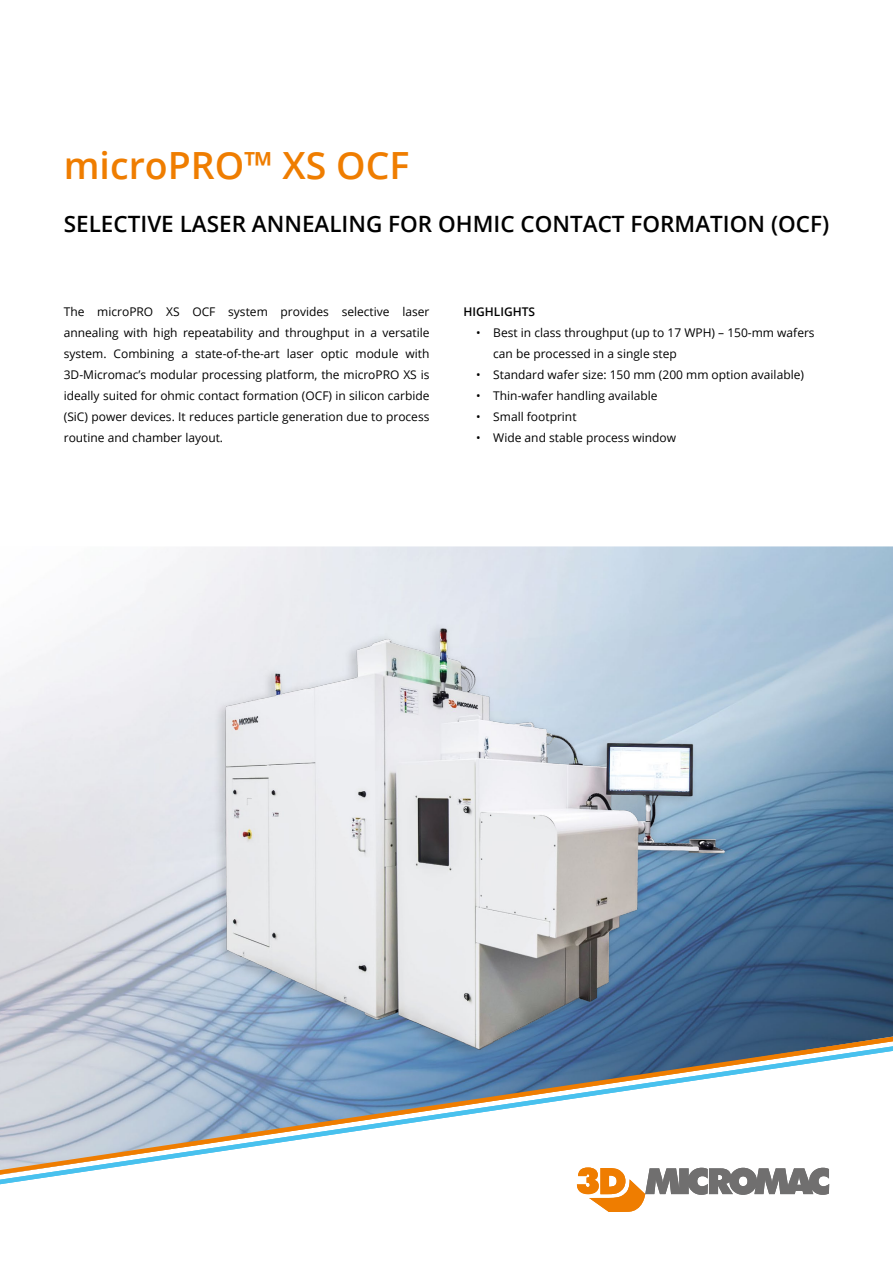
<style>
.page{position:relative;width:893px;height:1263px;background:#fff}
.page>*{position:absolute;margin:0;border:0;box-sizing:border-box;transform-origin:0 0}
.t1{font:600 37.5px "Open Sans";color:#ef7d00}
.t2{font:600 22.5px "Open Sans";color:#000}
.t3{font:12px/21px "Open Sans";color:#000;text-align:justify}
.t4{font:600 12px "Open Sans";color:#000}
</style>
<div class="page">
<img style="left:0;top:546px;width:893px;height:484px">
<svg style="left:579px;top:1191px;width:250px;height:21px"></svg>
<svg style="left:0;top:1039px;width:893px;height:152px"></svg>
<img style="left:105px;top:615px;width:692px;height:461px">
<h1 class="t1" style="left:64px;top:140px;width:347px">microPRO™ XS OCF</h1>
<h2 class="t2" style="left:64px;top:208px;width:767px">SELECTIVE LASER ANNEALING FOR OHMIC CONTACT FORMATION (OCF)</h2>
<p class="t3" style="left:64px;top:301px;width:367px">The microPRO XS OCF system provides selective laser annealing with high repeatability and throughput in a versatile system. Combining a state-of-the-art laser optic module with 3D-Micromac’s modular processing platform, the microPRO XS is ideally suited for ohmic contact formation (OCF) in silicon carbide (SiC) power devices. It reduces particle generation due to process routine and chamber layout.</p>
<p class="t4" style="left:463px;top:303px;width:73px">HIGHLIGHTS</p>
<p class="t3" style="left:493px;top:322px;width:323px;text-indent:-17px">• Best in class throughput (up to 17 WPH) – 150-mm wafers can be processed in a single step</p>
<p class="t3" style="left:476px;top:364px;width:329px">• Standard wafer size: 150 mm (200 mm option available)</p>
<p class="t3" style="left:476px;top:385px;width:183px">• Thin-wafer handling available</p>
<p class="t3" style="left:476px;top:406px;width:102px">• Small footprint</p>
<p class="t3" style="left:476px;top:427px;width:201px">• Wide and stable process window</p>
</div>
